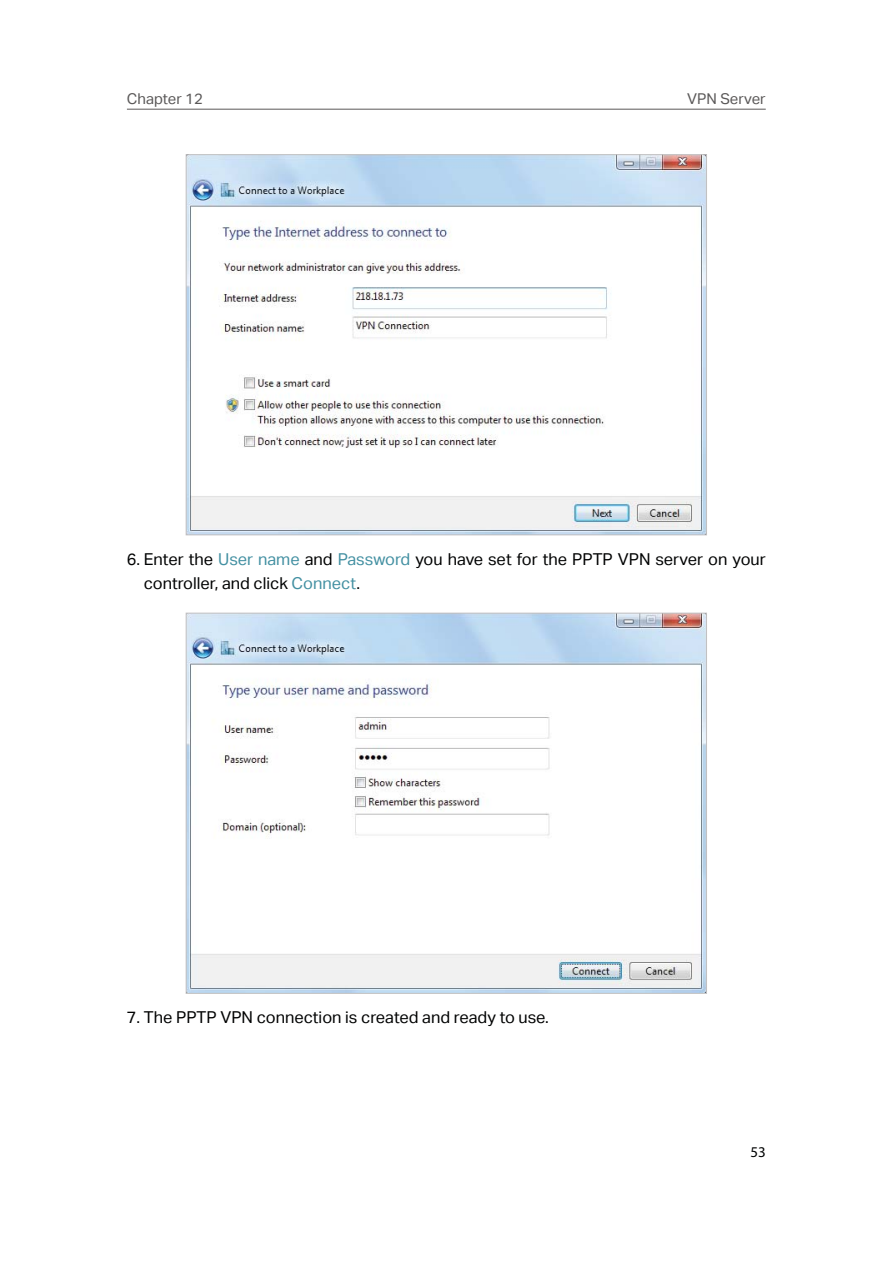
<style>
.page{position:relative;width:893px;height:1263px;background:#fff}
.page>*{position:absolute;margin:0;border:0;box-sizing:border-box;transform-origin:0 0}
.t1{font:16.35px/23.9px "TP Link Aktiv Regular";color:#010202}
.t2{font:14.85px "TP Link Aktiv Regular";color:#5a5858}
.t3{font:14.85px "Myriad Pro";color:#010202}
.s1{color:#4390a2}
</style>
<div class="page">
<hr style="left:127px;top:109px;width:639px;height:1px;background:#5a5858">
<img style="left:188px;top:157px;width:516px;height:376px">
<img style="left:188px;top:615px;width:516px;height:376px">
<p class="t2" style="left:127px;top:89px;width:77px">Chapter 12</p>
<p class="t2" style="left:687px;top:89px;width:80px">VPN Server</p>
<p class="t1" style="left:144px;top:546px;width:623px;text-indent:-17px">6. Enter the <span class="s1">User name</span> and <span class="s1">Password</span> you have set for the PPTP VPN server on your controller, and click <span class="s1">Connect</span>.</p>
<p class="t1" style="left:127px;top:1005px;width:423px">7. The PPTP VPN connection is created and ready to use.</p>
<p class="t3" style="left:750px;top:1143px;width:17px">53</p>
</div>
